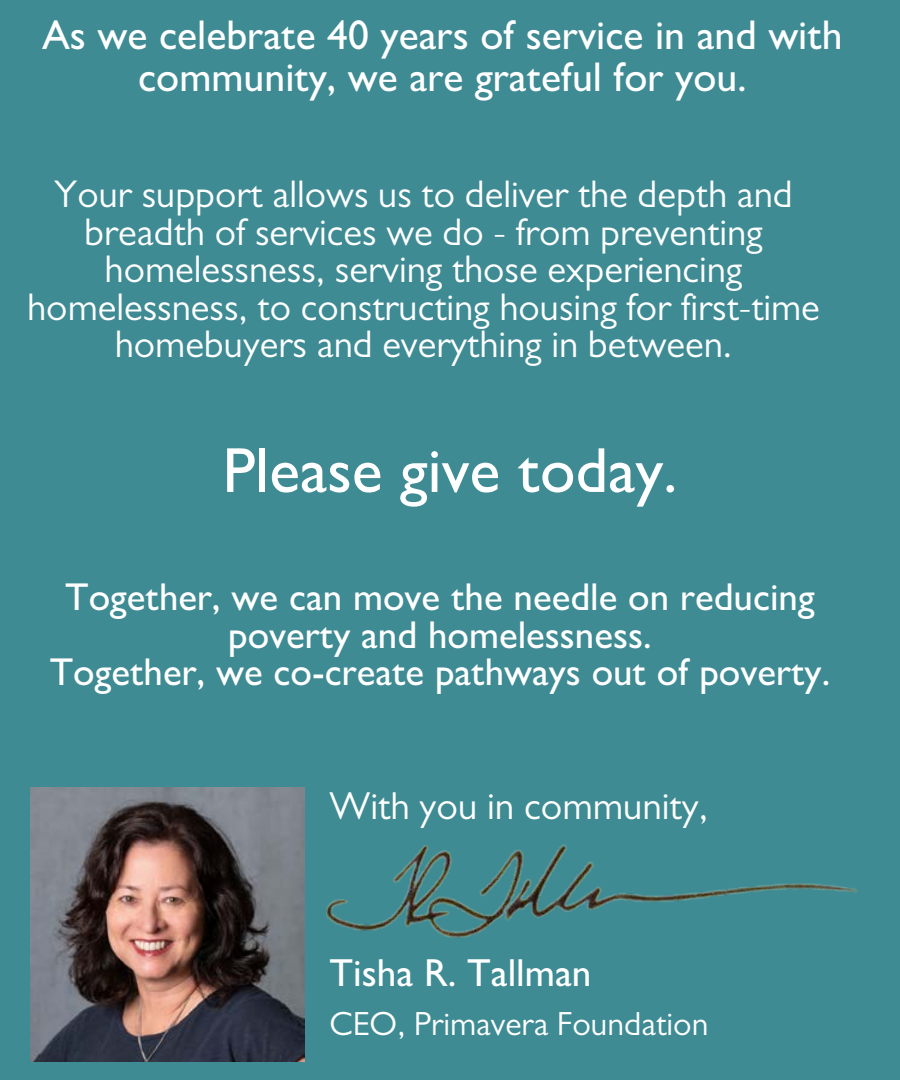
<style>
.page{position:relative;width:900px;height:1080px;background:#3e8b94}
.page>*{position:absolute;margin:0;border:0;box-sizing:border-box;transform-origin:0 0}
.t1{font:500 64px "Gill Sans";color:#fff}
.t2{font:500 41.75px/41.8px "Gill Sans";color:#fff;text-align:center}
.t3{font:39.25px "Gill Sans";color:#fff}
.t4{font:500 39.25px "Gill Sans";color:#fff}
.t5{font:500 39px/37.5px "Gill Sans";color:#fff;text-align:center}
.t6{font:38.75px/37.5px "Gill Sans";color:#fff;text-align:center}
.t7{font:33.75px "Gill Sans";color:#fff}
</style>
<div class="page">
<img style="left:31px;top:788px;width:274px;height:274px">
<img style="left:326px;top:844px;width:532px;height:94px">
<p class="t2" style="left:42px;top:21px;width:802px">As we celebrate 40 years of service in and with community, we are grateful for you.</p>
<p class="t6" style="left:27px;top:181px;width:794px">Your support allows us to deliver the depth and breadth of services we do - from preventing homelessness, serving those experiencing homelessness, to constructing housing for first-time homebuyers and everything in between.</p>
<p class="t1" style="left:223px;top:448px;width:456px">Please give today.</p>
<p class="t5" style="left:65px;top:585px;width:751px">Together, we can move the needle on reducing poverty and homelessness.</p>
<p class="t5" style="left:50px;top:659px;width:782px">Together, we co-create pathways out of poverty.</p>
<p class="t3" style="left:330px;top:792px;width:380px">With you in community,</p>
<p class="t4" style="left:330px;top:959px;width:263px">Tisha R. Tallman</p>
<p class="t7" style="left:330px;top:1012px;width:380px">CEO, Primavera Foundation</p>
</div>
